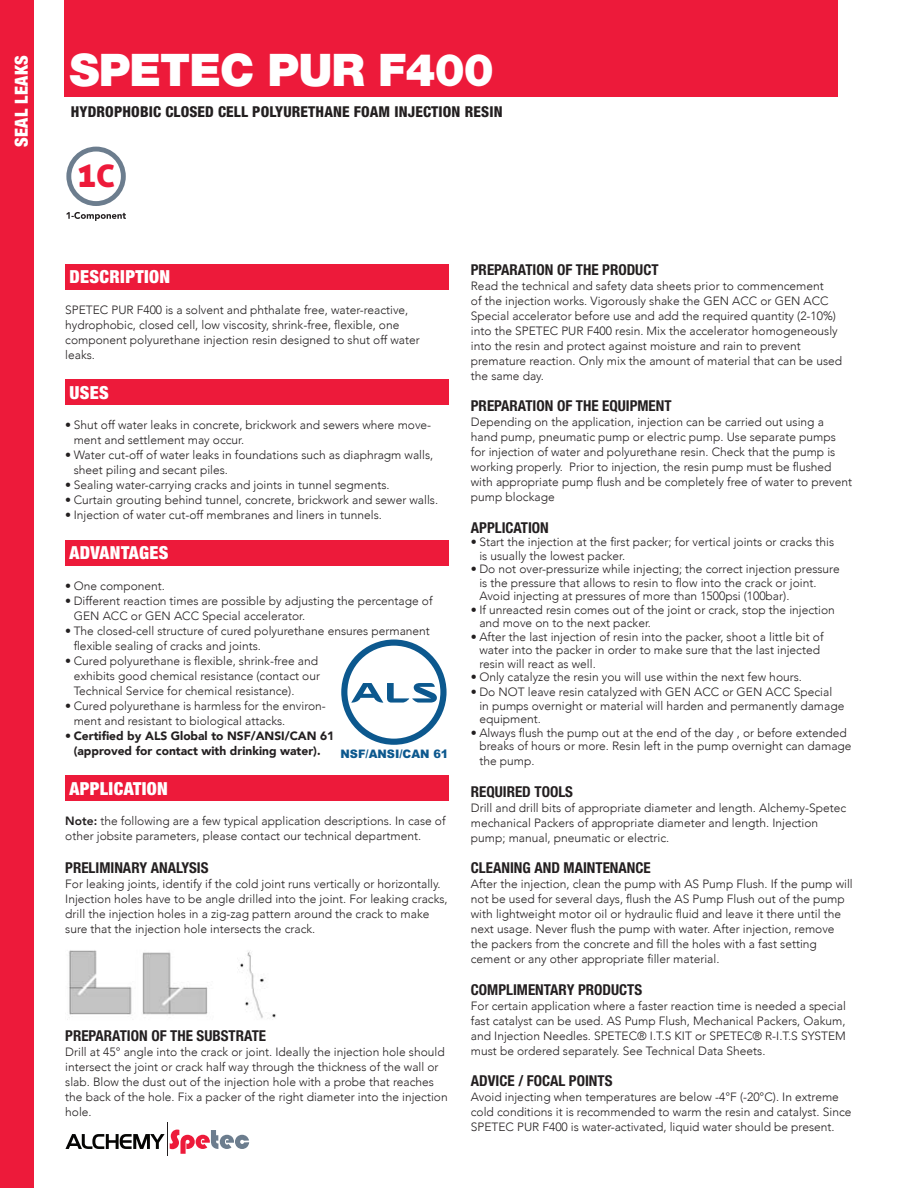
<style>
.page{position:relative;width:918px;height:1188px;background:#fff}
.page>*{position:absolute;margin:0;border:0;box-sizing:border-box;transform-origin:0 0}
.t1{font:900 45px "Helvetica Neue LT Std";letter-spacing:-.02em;color:#fff}
.t2{font:34.5px "Aller Display";color:#ed1a3a}
.t3{font:900 condensed 18px "Helvetica Neue LT Std";letter-spacing:.02em;color:#fff}
.BODY_TEXT{font:700 condensed 15px "Helvetica Neue LT Std";color:#231f20}
.t4{font:800 condensed 15px "Helvetica Neue LT Std";letter-spacing:.01em;color:#231f20}
.BODY_TEXT-2{font:300 12px/15px "Avenir";color:#231f20}
.t5{font:900 12px/15px "Avenir";color:#231f20;text-align:center}
.t6{font:900 11.7px "Arial";color:#0c588e;scale:.96 1}
.s1{font-size:31.05px}
.s2{font-weight:800}
</style>
<div class="page">
<div style="left:0;top:0;width:34px;height:1188px;background:#ed1a3a"></div>
<svg style="left:65px;top:1130px;width:184px;height:24px"></svg>
<hr style="left:167px;top:1123px;width:1px;height:33px;background:#231f20">
<div style="left:65px;top:264px;width:383px;height:26px;background:#ed1a3a"></div>
<div style="left:65px;top:380px;width:383px;height:25px;background:#ed1a3a"></div>
<div style="left:65px;top:540px;width:383px;height:26px;background:#ed1a3a"></div>
<div style="left:65px;top:776px;width:383px;height:25px;background:#ed1a3a"></div>
<img style="left:67px;top:950px;width:209px;height:70px">
<div style="left:64px;top:0;width:774px;height:96px;background:#ed1a3a"></div>
<svg style="left:66px;top:147px;width:60px;height:59px"></svg>
<svg style="left:66px;top:212px;width:60px;height:9px"></svg>
<svg style="left:341px;top:640px;width:106px;height:105px"></svg>
<p class="t3" style="left:10px;top:147px;width:93px;rotate:-90deg">SEAL LEAKS</p>
<p class="t1" style="left:70px;top:43px;width:426px">SPETEC PUR F400</p>
<p class="t4" style="left:71px;top:103px;width:433px">HYDROPHOBIC CLOSED CELL POLYURETHANE FOAM INJECTION RESIN</p>
<p class="t2" style="left:78px;top:153px;width:39px">1<span class="s1">C</span></p>
<p class="t3" style="left:70px;top:266px;width:102px">DESCRIPTION</p>
<p class="BODY_TEXT-2" style="left:65px;top:302px;width:356px">SPETEC PUR F400 is a solvent and phthalate free, water-reactive, hydrophobic, closed cell, low viscosity, shrink-free, flexible, one component polyurethane injection resin designed to shut off water leaks.</p>
<p class="t3" style="left:70px;top:381px;width:41px">USES</p>
<p class="BODY_TEXT-2" style="left:74px;top:418px;width:359px;text-indent:-9px">• Shut off water leaks in concrete, brickwork and sewers where move&shy;ment and settlement may occur.</p>
<p class="BODY_TEXT-2" style="left:74px;top:448px;width:361px;text-indent:-9px">• Water cut-off of water leaks in foundations such as diaphragm walls, sheet piling and secant piles.</p>
<p class="BODY_TEXT-2" style="left:65px;top:478px;width:326px">• Sealing water-carrying cracks and joints in tunnel segments.</p>
<p class="BODY_TEXT-2" style="left:65px;top:493px;width:374px">• Curtain grouting behind tunnel, concrete, brickwork and sewer walls.</p>
<p class="BODY_TEXT-2" style="left:65px;top:508px;width:318px">• Injection of water cut-off membranes and liners in tunnels.</p>
<p class="t3" style="left:70px;top:542px;width:100px">ADVANTAGES</p>
<p class="BODY_TEXT-2" style="left:65px;top:578px;width:101px">• One component.</p>
<p class="BODY_TEXT-2" style="left:74px;top:593px;width:360px;text-indent:-9px">• Different reaction times are possible by adjusting the percentage of<br>GEN ACC or GEN ACC Special accelerator.</p>
<p class="BODY_TEXT-2" style="left:74px;top:623px;width:358px;text-indent:-9px">• The closed-cell structure of cured polyurethane ensures permanent flexible sealing of cracks and joints.</p>
<p class="BODY_TEXT-2" style="left:74px;top:653px;width:248px;text-indent:-9px">• Cured polyurethane is flexible, shrink-free and exhibits good chemical resistance (contact our<br>Technical Service for chemical resistance).</p>
<p class="BODY_TEXT-2" style="left:74px;top:698px;width:254px;text-indent:-9px">• Cured polyurethane is harmless for the environ&shy;ment and resistant to biological attacks.</p>
<p class="t5" style="left:65px;top:728px;width:271px">• Certified by ALS Global to NSF/ANSI/CAN 61 (approved for contact with drinking water).</p>
<p class="t3" style="left:70px;top:777px;width:100px">APPLICATION</p>
<p class="BODY_TEXT-2" style="left:65px;top:814px;width:382px"><span class="s2">Note:</span> the following are a few typical application descriptions. In case of other jobsite parameters, please contact our technical department.</p>
<p class="BODY_TEXT" style="left:65px;top:859px;width:145px">PRELIMINARY ANALYSIS</p>
<p class="BODY_TEXT-2" style="left:65px;top:877px;width:384px">For leaking joints, identify if the cold joint runs vertically or horizontally.<br>Injection holes have to be angle drilled into the joint. For leaking cracks, drill the injection holes in a zig-zag pattern around the crack to make sure that the injection hole intersects the crack.</p>
<p class="t6" style="left:340px;top:746px;width:114px">NSF/ANSI/CAN 61</p>
<p class="BODY_TEXT" style="left:65px;top:1027px;width:202px">PREPARATION OF THE SUBSTRATE</p>
<p class="BODY_TEXT-2" style="left:65px;top:1045px;width:384px">Drill at 45° angle into the crack or joint. Ideally the injection hole should intersect the joint or crack half way through the thickness of the wall or slab. Blow the dust out of the injection hole with a probe that reaches the back of the hole. Fix a packer of the right diameter into the injection hole.</p>
<p class="BODY_TEXT" style="left:471px;top:260px;width:189px">PREPARATION OF THE PRODUCT</p>
<p class="BODY_TEXT-2" style="left:471px;top:278px;width:373px">Read the technical and safety data sheets prior to commencement<br>of the injection works. Vigorously shake the GEN ACC or GEN ACC Special accelerator before use and add the required quantity (2-10%) into the SPETEC PUR F400 resin. Mix the accelerator homogeneously into the resin and protect against moisture and rain to prevent premature reaction. Only mix the amount of material that can be used the same day.</p>
<p class="BODY_TEXT" style="left:471px;top:397px;width:202px">PREPARATION OF THE EQUIPMENT</p>
<p class="BODY_TEXT-2" style="left:471px;top:415px;width:383px">Depending on the application, injection can be carried out using a hand pump, pneumatic pump or electric pump. Use separate pumps for injection of water and polyurethane resin. Check that the pump is working properly. Prior to injection, the resin pump must be flushed with appropriate pump flush and be completely free of water to prevent pump blockage</p>
<p class="BODY_TEXT" style="left:471px;top:518px;width:80px">APPLICATION</p>
<p class="BODY_TEXT-2" style="left:479px;top:535px;width:356px;line-height:13.5px;text-indent:-8px">• Start the injection at the first packer; for vertical joints or cracks this is usually the lowest packer.</p>
<p class="BODY_TEXT-2" style="left:479px;top:562px;width:362px;line-height:13.5px;text-indent:-8px">• Do not over-pressurize while injecting; the correct injection pressure is the pressure that allows to resin to flow into the crack or joint.<br>Avoid injecting at pressures of more than 1500psi (100bar).</p>
<p class="BODY_TEXT-2" style="left:479px;top:603px;width:357px;line-height:13.5px;text-indent:-8px">• If unreacted resin comes out of the joint or crack, stop the injection and move on to the next packer.</p>
<p class="BODY_TEXT-2" style="left:479px;top:630px;width:346px;line-height:13.5px;text-indent:-8px">• After the last injection of resin into the packer, shoot a little bit of water into the packer in order to make sure that the last injected resin will react as well.</p>
<p class="BODY_TEXT-2" style="left:471px;top:670px;width:333px">• Only catalyze the resin you will use within the next few hours.</p>
<p class="BODY_TEXT-2" style="left:479px;top:685px;width:367px;line-height:13.5px;text-indent:-8px">• Do NOT leave resin catalyzed with GEN ACC or GEN ACC Special in pumps overnight or material will harden and permanently damage equipment.</p>
<p class="BODY_TEXT-2" style="left:479px;top:726px;width:374px;line-height:13.5px;text-indent:-8px">• Always flush the pump out at the end of the day , or before extended breaks of hours or more. Resin left in the pump overnight can damage</p>
<p class="BODY_TEXT-2" style="left:479px;top:754px;width:57px">the pump.</p>
<p class="BODY_TEXT" style="left:471px;top:782px;width:104px">REQUIRED TOOLS</p>
<p class="BODY_TEXT-2" style="left:471px;top:800px;width:377px">Drill and drill bits of appropriate diameter and length. Alchemy-Spetec mechanical Packers of appropriate diameter and length. Injection pump; manual, pneumatic or electric.</p>
<p class="BODY_TEXT" style="left:471px;top:859px;width:181px">CLEANING AND MAINTENANCE</p>
<p class="BODY_TEXT-2" style="left:471px;top:877px;width:383px">After the injection, clean the pump with AS Pump Flush. If the pump will not be used for several days, flush the AS Pump Flush out of the pump with lightweight motor oil or hydraulic fluid and leave it there until the next usage. Never flush the pump with water. After injection, remove the packers from the concrete and fill the holes with a fast setting cement or any other appropriate filler material.</p>
<p class="BODY_TEXT" style="left:471px;top:980px;width:173px">COMPLIMENTARY PRODUCTS</p>
<p class="BODY_TEXT-2" style="left:471px;top:998px;width:377px;text-align:justify">For certain application where a faster reaction time is needed a special fast catalyst can be used. AS Pump Flush, Mechanical Packers, Oakum, and Injection Needles. SPETEC® I.T.S KIT or SPETEC® R-I.T.S SYSTEM must be ordered separately. See Technical Data Sheets.</p>
<p class="BODY_TEXT" style="left:471px;top:1072px;width:143px">ADVICE / FOCAL POINTS</p>
<p class="BODY_TEXT-2" style="left:471px;top:1090px;width:382px">Avoid injecting when temperatures are below -4°F (-20°C). In extreme cold conditions it is recommended to warm the resin and catalyst. Since<br>SPETEC PUR F400 is water-activated, liquid water should be present.</p>
</div>
